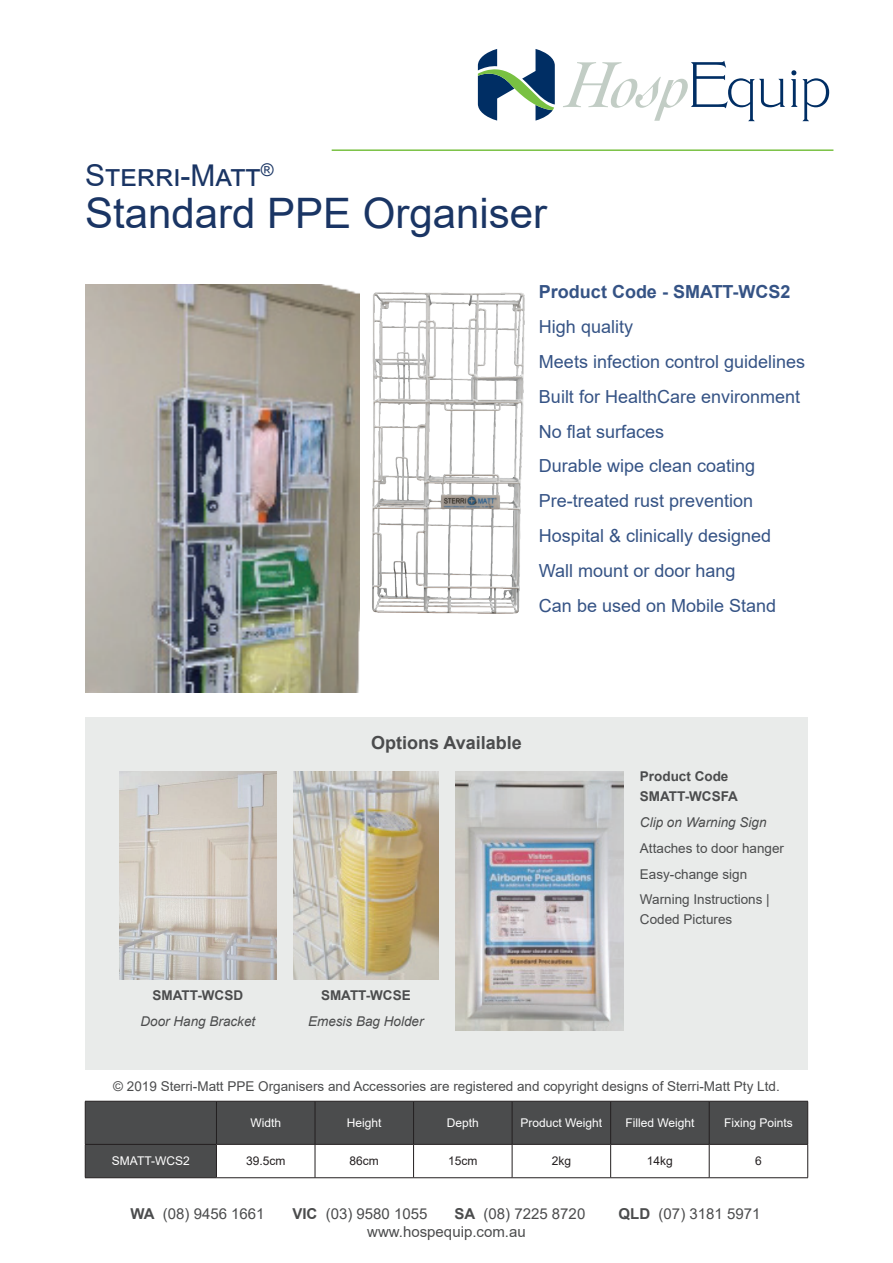
<style>
.page{position:relative;width:893px;height:1263px;background:#fff}
.page>*{position:absolute;margin:0;border:0;box-sizing:border-box;transform-origin:0 0}
.t1{font:42px "Arial";color:#1a3564}
.t2{font:30px "Arial";color:#1a3564}
.t3{font:18px/35px "Arial";color:#355385}
.t4{font:700 18px "Arial";color:#355385}
.t5{font:700 18px "Arial";color:#4b4c4d}
.t6{font:15px "Arial";color:#4b4c4d}
.t7{font:13.5px/26px "Arial";color:#4b4c4d}
.t8{font:italic 13.5px "Arial";color:#4b4c4d}
.t9{font:700 13.5px/19.5px "Arial";color:#4b4c4d}
.t10{font:12px "Arial";color:#fff}
.t11{font:12px "Arial";color:#231f20}
.s1{font-weight:700}
</style>
<div class="page">
<svg style="left:791px;top:70px;width:38px;height:51px"></svg>
<svg style="left:563px;top:61px;width:222px;height:60px"></svg>
<svg style="left:478px;top:49px;width:77px;height:72px"></svg>
<hr style="left:332px;top:149px;width:501px;height:2px;background:#79c142">
<div style="left:85px;top:717px;width:723px;height:353px;background:#e9ebea"></div>
<div style="left:86px;top:1102px;width:721px;height:75px;background:#4b4c4d"></div>
<div style="left:216px;top:1144px;width:99px;height:34px;background:#fff"></div>
<svg style="left:316px;top:1145px;width:491px;height:32px"></svg>
<hr style="left:85px;top:1101px;width:131px;height:1px;background:#231f20">
<hr style="left:85px;top:1101px;width:1px;height:43px;background:#231f20">
<hr style="left:216px;top:1101px;width:99px;height:1px;background:#231f20">
<hr style="left:216px;top:1101px;width:1px;height:43px;background:#231f20">
<hr style="left:315px;top:1101px;width:99px;height:1px;background:#231f20">
<hr style="left:315px;top:1101px;width:1px;height:43px;background:#231f20">
<hr style="left:414px;top:1101px;width:98px;height:1px;background:#231f20">
<hr style="left:413px;top:1101px;width:1px;height:43px;background:#231f20">
<hr style="left:512px;top:1101px;width:99px;height:1px;background:#231f20">
<hr style="left:512px;top:1101px;width:1px;height:43px;background:#231f20">
<hr style="left:611px;top:1101px;width:98px;height:1px;background:#231f20">
<hr style="left:610px;top:1101px;width:1px;height:43px;background:#231f20">
<hr style="left:709px;top:1101px;width:99px;height:1px;background:#231f20">
<hr style="left:709px;top:1101px;width:1px;height:43px;background:#231f20">
<hr style="left:807px;top:1101px;width:1px;height:43px;background:#231f20">
<hr style="left:85px;top:1144px;width:131px;height:1px;background:#231f20">
<hr style="left:85px;top:1144px;width:1px;height:33px;background:#231f20">
<hr style="left:216px;top:1144px;width:99px;height:1px;background:#231f20">
<hr style="left:216px;top:1144px;width:1px;height:33px;background:#231f20">
<hr style="left:315px;top:1144px;width:99px;height:1px;background:#231f20">
<hr style="left:315px;top:1144px;width:1px;height:33px;background:#231f20">
<hr style="left:414px;top:1144px;width:98px;height:1px;background:#231f20">
<hr style="left:413px;top:1144px;width:1px;height:33px;background:#231f20">
<hr style="left:512px;top:1144px;width:99px;height:1px;background:#231f20">
<hr style="left:512px;top:1144px;width:1px;height:33px;background:#231f20">
<hr style="left:611px;top:1144px;width:98px;height:1px;background:#231f20">
<hr style="left:610px;top:1144px;width:1px;height:33px;background:#231f20">
<hr style="left:709px;top:1144px;width:99px;height:1px;background:#231f20">
<hr style="left:709px;top:1144px;width:1px;height:33px;background:#231f20">
<hr style="left:807px;top:1144px;width:1px;height:33px;background:#231f20">
<hr style="left:85px;top:1177px;width:131px;height:1px;background:#231f20">
<hr style="left:216px;top:1177px;width:99px;height:1px;background:#231f20">
<hr style="left:315px;top:1177px;width:99px;height:1px;background:#231f20">
<hr style="left:414px;top:1177px;width:98px;height:1px;background:#231f20">
<hr style="left:512px;top:1177px;width:99px;height:1px;background:#231f20">
<hr style="left:611px;top:1177px;width:98px;height:1px;background:#231f20">
<hr style="left:709px;top:1177px;width:99px;height:1px;background:#231f20">
<img style="left:85px;top:285px;width:275px;height:408px">
<img style="left:455px;top:771px;width:168px;height:260px">
<img style="left:119px;top:771px;width:158px;height:208px">
<img style="left:293px;top:771px;width:145px;height:208px">
<img style="left:372px;top:292px;width:153px;height:322px">
<h2 class="t2" style="left:85px;top:155px;width:190px">Sterri-Matt<sup>®</sup></h2>
<h1 class="t1" style="left:85px;top:184px;width:464px">Standard PPE Organiser</h1>
<p class="t9" style="left:153px;top:986px;width:92px">SMATT-WCSD</p>
<p class="t8" style="left:140px;top:1012px;width:116px">Door Hang Bracket</p>
<p class="t4" style="left:539px;top:279px;width:253px">Product Code - SMATT-WCS2</p>
<p class="t3" style="left:539px;top:309px;width:268px">High quality<br>Meets infection control guidelines<br>Built for HealthCare environment<br>No flat surfaces<br>Durable wipe clean coating<br>Pre-treated rust prevention<br>Hospital &amp; clinically designed<br>Wall mount or door hang<br>Can be used on Mobile Stand</p>
<p class="t5" style="left:371px;top:730px;width:152px">Options Available</p>
<p class="t9" style="left:321px;top:986px;width:91px">SMATT-WCSE</p>
<p class="t8" style="left:308px;top:1012px;width:117px">Emesis Bag Holder</p>
<p class="t9" style="left:640px;top:767px;width:99px">Product Code<br>SMATT-WCSFA</p>
<p class="t8" style="left:640px;top:813px;width:128px">Clip on Warning Sign</p>
<p class="t7" style="left:640px;top:835px;width:146px">Attaches to door hanger<br>Easy-change sign<br>Warning Instructions |</p>
<p class="t7" style="left:640px;top:906px;width:94px">Coded Pictures</p>
<p class="t7" style="left:113px;top:1073px;width:668px">© 2019 Sterri-Matt PPE Organisers and Accessories are registered and copyright designs of Sterri-Matt Pty Ltd.</p>
<p class="t10" style="left:250px;top:1115px;width:32px">Width</p>
<p class="t10" style="left:347px;top:1115px;width:36px">Height</p>
<p class="t10" style="left:447px;top:1115px;width:34px">Depth</p>
<p class="t10" style="left:520px;top:1115px;width:83px">Product Weight</p>
<p class="t10" style="left:625px;top:1115px;width:71px">Filled Weight</p>
<p class="t10" style="left:724px;top:1115px;width:70px">Fixing Points</p>
<p class="t10" style="left:112px;top:1153px;width:79px">SMATT-WCS2</p>
<p class="t11" style="left:246px;top:1153px;width:41px">39.5cm</p>
<p class="t11" style="left:350px;top:1153px;width:31px">86cm</p>
<p class="t11" style="left:448px;top:1153px;width:31px">15cm</p>
<p class="t11" style="left:552px;top:1153px;width:21px">2kg</p>
<p class="t11" style="left:647px;top:1153px;width:28px">14kg</p>
<p class="t11" style="left:755px;top:1153px;width:8px">6</p>
<p class="t6" style="left:130px;top:1203px;width:136px"><span class="s1">WA</span> (08) 9456 1661</p>
<p class="t6" style="left:292px;top:1203px;width:137px"><span class="s1">VIC</span> (03) 9580 1055</p>
<p class="t6" style="left:454px;top:1203px;width:132px"><span class="s1">SA</span> (08) 7225 8720</p>
<p class="t6" style="left:619px;top:1203px;width:143px"><span class="s1">QLD</span> (07) 3181 5971</p>
<p class="t6" style="left:367px;top:1221px;width:160px">www.hospequip.com.au</p>
</div>
